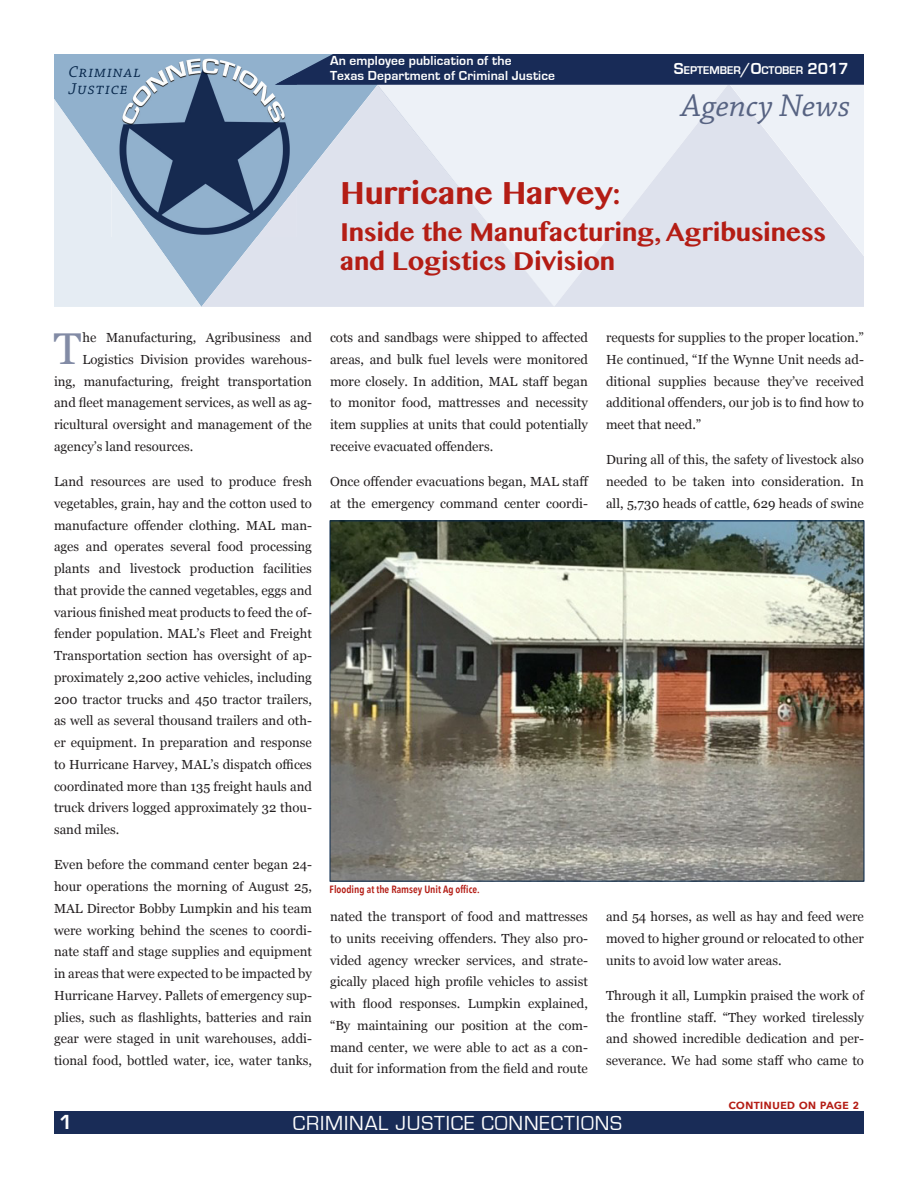
<style>
.page{position:relative;width:918px;height:1188px;background:#fff}
.page>*{position:absolute;margin:0;border:0;box-sizing:border-box;transform-origin:0 0}
._1st_paragraph_w__Dr{font:44.55px "Georgia";color:#828ba5}
.Section_Header{font:italic 33px "Chaparral Pro";letter-spacing:.005em;color:#576382}
.Headline{font:700 31.5px "Lao MN";letter-spacing:-.01em;color:#b41d15}
.Headline-2{font:700 25.5px/28.8px "Lao MN";letter-spacing:-.01em;color:#b41d15}
.t1{font:21px "Eurostile";letter-spacing:.04em;color:#fff}
.t2{font:700 21px "Eurostile";color:#fff}
.t3{font:italic 16.5px "Chaparral Pro";letter-spacing:.07em;color:#07274b}
.t4{font:700 13.5px "Eurostile";letter-spacing:.01em;color:#fff}
.t5{font:600 13.5px "Avenir Next";color:#b41d15}
.article_body_text{font:13.2px/21.8px "Georgia";color:#231f20;text-align:justify}
._1st_paragraph_w__Dr-2{font:13.2px "Georgia";color:#231f20}
.t6{font:700 11.55px "Eurostile";color:#fff}
.photo_captions{font:600 10.5px "Avenir Next Condensed";color:#b41d15}
.s1{font-size:16.5px}
</style>
<div class="page">
<div style="left:54px;top:54px;width:57px;height:45px;background:#91b1cd"></div>
<img style="left:111px;top:54px;width:164px;height:45px">
<svg style="left:54px;top:99px;width:147px;height:208px;background:#a9bbcd"></svg>
<img style="left:111px;top:180px;width:41px;height:57px">
<svg style="left:201px;top:86px;width:74px;height:221px;background:#7b90ac"></svg>
<svg style="left:275px;top:54px;width:589px;height:253px;background:#c7cedc"></svg>
<img style="left:257px;top:187px;width:40px;height:50px">
<div style="left:54px;top:1112px;width:810px;height:22px;background:#192c57"></div>
<img style="left:332px;top:522px;width:530px;height:358px">
<p class="t3" style="left:68px;top:63px;width:74px">Criminal</p>
<p class="t3" style="left:68px;top:80px;width:61px">Justice</p>
<p class="t4" style="left:330px;top:53px;width:183px">An employee publication of the</p>
<p class="t4" style="left:330px;top:68px;width:227px">Texas Department of Criminal Justice</p>
<p class="t6" style="left:674px;top:64px;width:176px"><span class="s1">S</span>EPTEMBER<span class="s1">/O</span>CTOBER <span class="s1">2017</span></p>
<p class="Section_Header" style="left:681px;top:87px;width:170px">Agency News</p>
<p class="Headline" style="left:340px;top:171px;width:282px">Hurricane Harvey:</p>
<p class="Headline-2" style="left:340px;top:219px;width:487px">Inside the Manufacturing, Agribusiness and Logistics Division</p>
<p class="_1st_paragraph_w__Dr" style="left:54px;top:316px;width:29px">T</p>
<p class="_1st_paragraph_w__Dr-2" style="left:83px;top:328px;width:231px">he Manufacturing, Agribusiness and</p>
<p class="_1st_paragraph_w__Dr-2" style="left:83px;top:350px;width:231px">Logistics Division provides warehous-</p>
<p class="_1st_paragraph_w__Dr-2" style="left:54px;top:371px;width:259px">ing, manufacturing, freight transportation</p>
<p class="_1st_paragraph_w__Dr-2" style="left:54px;top:393px;width:259px">and fleet management services, as well as ag-</p>
<p class="_1st_paragraph_w__Dr-2" style="left:54px;top:415px;width:259px">ricultural oversight and management of the</p>
<p class="_1st_paragraph_w__Dr-2" style="left:54px;top:437px;width:141px">agency’s land resources.</p>
<p class="article_body_text" style="left:54px;top:470px;width:260px">Land resources are used to produce fresh vegetables, grain, hay and the cotton used to manufacture offender clothing. MAL man&shy;ages and operates several food processing plants and livestock production facilities that provide the canned vegetables, eggs and various finished meat products to feed the of&shy;fender population. MAL’s Fleet and Freight Transportation section has oversight of ap&shy;proximately 2,200 active vehicles, including 200 tractor trucks and 450 tractor trailers, as well as several thousand trailers and oth&shy;er equipment. In preparation and response to Hurricane Harvey, MAL’s dispatch offices coordinated more than 135 freight hauls and truck drivers logged approximately 32 thou&shy;sand miles.</p>
<p class="article_body_text" style="left:54px;top:853px;width:260px">Even before the command center began 24- hour operations the morning of August 25, MAL Director Bobby Lumpkin and his team were working behind the scenes to coordi&shy;nate staff and stage supplies and equipment in areas that were expected to be impacted by Hurricane Harvey. Pallets of emergency sup&shy;plies, such as flashlights, batteries and rain gear were staged in unit warehouses, addi&shy;tional food, bottled water, ice, water tanks,</p>
<p class="article_body_text" style="left:330px;top:326px;width:260px">cots and sandbags were shipped to affected areas, and bulk fuel levels were monitored more closely. In addition, MAL staff began to monitor food, mattresses and necessity item supplies at units that could potentially receive evacuated offenders.</p>
<p class="article_body_text" style="left:330px;top:470px;width:260px">Once offender evacuations began, MAL staff at the emergency command center coordi-</p>
<p class="article_body_text" style="left:606px;top:326px;width:260px">requests for supplies to the proper location.” He continued, “If the Wynne Unit needs ad&shy;ditional supplies because they’ve received additional offenders, our job is to find how to meet that need.”</p>
<p class="article_body_text" style="left:606px;top:448px;width:260px">During all of this, the safety of livestock also needed to be taken into consideration. In all, 5,730 heads of cattle, 629 heads of swine</p>
<p class="photo_captions" style="left:330px;top:881px;width:152px">Flooding at the Ramsey Unit Ag office.</p>
<p class="article_body_text" style="left:330px;top:905px;width:259px">nated the transport of food and mattresses to units receiving offenders. They also pro&shy;vided agency wrecker services, and strate&shy;gically placed high profile vehicles to assist with flood responses. Lumpkin explained, “By maintaining our position at the com&shy;mand center, we were able to act as a con&shy;duit for information from the field and route</p>
<p class="article_body_text" style="left:606px;top:905px;width:259px">and 54 horses, as well as hay and feed were moved to higher ground or relocated to other units to avoid low water areas.</p>
<p class="article_body_text" style="left:606px;top:984px;width:259px">Through it all, Lumpkin praised the work of the frontline staff. “They worked tirelessly and showed incredible dedication and per&shy;severance. We had some staff who came to</p>
<p class="t5" style="left:729px;top:1093px;width:132px">continued on page 2</p>
<p class="t2" style="left:59px;top:1111px;width:15px">1</p>
<p class="t1" style="left:293px;top:1112px;width:331px">CRIMINAL JUSTICE CONNECTIONS</p>
</div>
